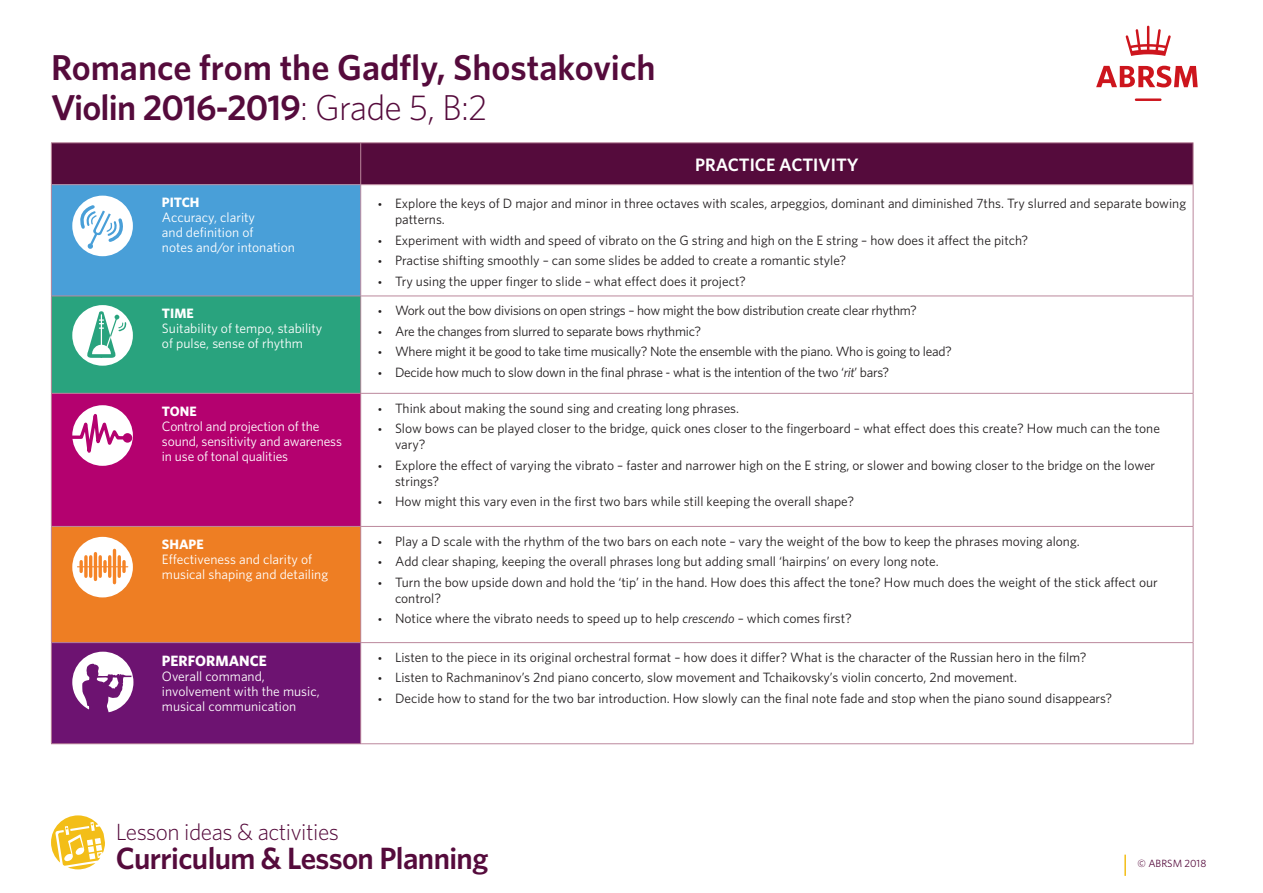
<style>
.page{position:relative;width:1263px;height:893px;background:#fff}
.page>*{position:absolute;margin:0;border:0;box-sizing:border-box;transform-origin:0 0}
.Default{font:600 36px "Whitney";color:#550b3c}
.Default-2{font:600 36px "Whitney";letter-spacing:-.02em;color:#550b3c}
.t1{font:600 30.75px "Whitney";letter-spacing:-.02em;color:#550b3c}
.t2{font:300 23.4px "Whitney";letter-spacing:-.02em;color:#550b3c}
.t3{font:600 18px "Whitney";color:#fff}
.t4{font:700 15px "Whitney";color:#fff}
.t5{font:13.65px/15px "Whitney";color:#fff}
.t6{font:700 13.65px "Whitney";color:#fff}
.t7{font:13.5px/16.2px "Whitney";color:#231f20}
.t8{font:13.5px "Whitney";letter-spacing:-.02em;color:#231f20}
.t9{font:10.5px "Whitney";color:#550b3c}
.s1{font-weight:300}
.s2{font-family:"Myriad Pro"}
.s3{font-style:italic}
</style>
<div class="page">
<div style="left:52px;top:143px;width:1141px;height:41px;background:#550b3c"></div>
<div style="left:51px;top:185px;width:310px;height:111px;background:#499fd8"></div>
<svg style="left:361px;top:185px;width:832px;height:558px"></svg>
<div style="left:51px;top:296px;width:310px;height:97px;background:#29a37e"></div>
<div style="left:51px;top:393px;width:310px;height:133px;background:#b4016f"></div>
<div style="left:51px;top:526px;width:310px;height:117px;background:#ee7e23"></div>
<div style="left:51px;top:643px;width:310px;height:101px;background:#6d1371"></div>
<hr style="left:51px;top:142px;width:310px;height:1px;background:#bb889c">
<hr style="left:51px;top:143px;width:1px;height:41px;background:#bb889c">
<hr style="left:360px;top:143px;width:1px;height:41px;background:#bb889c">
<hr style="left:51px;top:184px;width:310px;height:1px;background:#bb889c">
<hr style="left:51px;top:185px;width:1px;height:111px;background:#bb889c">
<hr style="left:360px;top:185px;width:1px;height:111px;background:#bb889c">
<hr style="left:51px;top:296px;width:310px;height:1px;background:#bb889c">
<hr style="left:51px;top:296px;width:1px;height:97px;background:#bb889c">
<hr style="left:360px;top:296px;width:1px;height:97px;background:#bb889c">
<hr style="left:51px;top:393px;width:310px;height:1px;background:#bb889c">
<hr style="left:51px;top:394px;width:1px;height:132px;background:#bb889c">
<hr style="left:360px;top:394px;width:1px;height:132px;background:#bb889c">
<hr style="left:51px;top:526px;width:310px;height:1px;background:#bb889c">
<hr style="left:51px;top:527px;width:1px;height:115px;background:#bb889c">
<hr style="left:360px;top:527px;width:1px;height:115px;background:#bb889c">
<hr style="left:51px;top:642px;width:310px;height:1px;background:#bb889c">
<hr style="left:51px;top:643px;width:1px;height:100px;background:#bb889c">
<hr style="left:360px;top:643px;width:1px;height:100px;background:#bb889c">
<hr style="left:51px;top:743px;width:310px;height:1px;background:#bb889c">
<hr style="left:361px;top:142px;width:832px;height:1px;background:#bb889c">
<hr style="left:1193px;top:143px;width:1px;height:41px;background:#bb889c">
<hr style="left:361px;top:184px;width:832px;height:1px;background:#bb889c">
<hr style="left:1193px;top:185px;width:1px;height:111px;background:#bb889c">
<hr style="left:361px;top:296px;width:832px;height:1px;background:#bb889c">
<hr style="left:1193px;top:296px;width:1px;height:97px;background:#bb889c">
<hr style="left:361px;top:393px;width:832px;height:1px;background:#bb889c">
<hr style="left:1193px;top:394px;width:1px;height:132px;background:#bb889c">
<hr style="left:361px;top:526px;width:832px;height:1px;background:#bb889c">
<hr style="left:1193px;top:527px;width:1px;height:115px;background:#bb889c">
<hr style="left:361px;top:642px;width:832px;height:1px;background:#bb889c">
<hr style="left:1193px;top:643px;width:1px;height:100px;background:#bb889c">
<hr style="left:361px;top:743px;width:832px;height:1px;background:#bb889c">
<svg style="left:72px;top:537px;width:61px;height:60px;background:#fef5ed"></svg>
<svg style="left:79px;top:562px;width:4px;height:9px"></svg>
<svg style="left:84px;top:557px;width:4px;height:19px"></svg>
<hr style="left:89px;top:557px;width:3px;height:19px;background:#f58427">
<hr style="left:94px;top:554px;width:3px;height:25px;background:#f58427">
<hr style="left:99px;top:557px;width:3px;height:19px;background:#f58427">
<svg style="left:103px;top:562px;width:4px;height:9px"></svg>
<hr style="left:108px;top:557px;width:3px;height:19px;background:#f58427">
<hr style="left:113px;top:550px;width:3px;height:33px;background:#f58427">
<hr style="left:118px;top:557px;width:3px;height:19px;background:#f58427">
<svg style="left:122px;top:562px;width:4px;height:9px"></svg>
<hr style="left:77px;top:566px;width:51px;height:1px;background:#f58427">
<svg style="left:72px;top:652px;width:61px;height:60px"></svg>
<div style="left:72px;top:196px;width:61px;height:60px;background:#fff;border-radius:50%"></div>
<svg style="left:78px;top:203px;width:48px;height:46px"></svg>
<div style="left:72px;top:305px;width:61px;height:61px;background:#fff;border-radius:50%"></div>
<svg style="left:87px;top:311px;width:40px;height:47px"></svg>
<hr style="left:1124px;top:855px;width:2px;height:21px;background:#f3be18">
<svg style="left:51px;top:815px;width:54px;height:54px"></svg>
<svg style="left:1096px;top:26px;width:102px;height:75px"></svg>
<svg style="left:72px;top:405px;width:61px;height:61px"></svg>
<svg style="left:69px;top:392px;width:58px;height:74px"></svg>
<div style="left:123px;top:433px;width:9px;height:10px;background:#b4016f;border-radius:50%"></div>
<p class="Default" style="left:51px;top:43px;width:606px">Romance from the Gadfly, Shostakovich</p>
<p class="Default-2" style="left:51px;top:84px;width:438px">Violin 2016-2019<span class="s1">: Grade 5, B:2</span></p>
<p class="t3" style="left:695px;top:153px;width:165px">PRACTICE ACTIVITY</p>
<p class="t6" style="left:162px;top:193px;width:39px">PITCH</p>
<p class="t5" style="left:162px;top:209px;width:135px">Accuracy, clarity<br>and definition of<br>notes and/or intonation</p>
<p class="t6" style="left:162px;top:304px;width:33px">TIME</p>
<p class="t5" style="left:162px;top:321px;width:162px">Suitability of tempo, stability of pulse, sense of rhythm</p>
<p class="t6" style="left:162px;top:402px;width:36px">TONE</p>
<p class="t5" style="left:162px;top:418px;width:182px">Control and projection of the sound, sensitivity and awareness in use of tonal qualities</p>
<p class="t6" style="left:162px;top:535px;width:43px">SHAPE</p>
<p class="t5" style="left:162px;top:551px;width:152px">Effectiveness and clarity of</p>
<p class="t5" style="left:162px;top:566px;width:168px">musical shaping and detailing</p>
<p class="t4" style="left:162px;top:651px;width:106px">PERFORMANCE</p>
<p class="t5" style="left:162px;top:668px;width:159px">Overall command, involvement with the music, musical communication</p>
<p class="t7" style="left:395px;top:195px;width:792px;text-indent:-17px"><span class="s2">•</span> Explore the keys of D major and minor in three octaves with scales, arpeggios, dominant and diminished 7ths. Try slurred and separate bowing patterns.</p>
<p class="t7" style="left:378px;top:232px;width:652px"><span class="s2">•</span> Experiment with width and speed of vibrato on the G string and high on the E string – how does it affect the pitch?</p>
<p class="t7" style="left:378px;top:252px;width:470px"><span class="s2">•</span> Practise shifting smoothly – can some slides be added to create a romantic style?</p>
<p class="t7" style="left:378px;top:273px;width:369px"><span class="s2">•</span> Try using the upper finger to slide – what effect does it project?</p>
<p class="t8" style="left:378px;top:302px;width:540px"><span class="s2">•</span> Work out the bow divisions on open strings – how might the bow distribution create clear rhythm?</p>
<p class="t8" style="left:378px;top:322px;width:325px"><span class="s2">•</span> Are the changes from slurred to separate bows rhythmic?</p>
<p class="t8" style="left:378px;top:342px;width:575px"><span class="s2">•</span> Where might it be good to take time musically? Note the ensemble with the piano. Who is going to lead?</p>
<p class="t8" style="left:378px;top:363px;width:513px"><span class="s2">•</span> Decide how much to slow down in the final phrase - what is the intention of the two ‘<span class="s3">rit</span>’ bars?</p>
<p class="t7" style="left:378px;top:399px;width:363px"><span class="s2">•</span> Think about making the sound sing and creating long phrases.</p>
<p class="t7" style="left:395px;top:420px;width:766px;text-indent:-17px"><span class="s2">•</span> Slow bows can be played closer to the bridge, quick ones closer to the fingerboard – what effect does this create? How much can the tone vary?</p>
<p class="t7" style="left:395px;top:457px;width:762px;text-indent:-17px"><span class="s2">•</span> Explore the effect of varying the vibrato – faster and narrower high on the E string, or slower and bowing closer to the bridge on the lower strings?</p>
<p class="t7" style="left:378px;top:493px;width:477px"><span class="s2">•</span> How might this vary even in the first two bars while still keeping the overall shape?</p>
<p class="t7" style="left:378px;top:533px;width:703px"><span class="s2">•</span> Play a D scale with the rhythm of the two bars on each note – vary the weight of the bow to keep the phrases moving along.</p>
<p class="t7" style="left:378px;top:553px;width:562px"><span class="s2">•</span> Add clear shaping, keeping the overall phrases long but adding small ‘hairpins’ on every long note.</p>
<p class="t7" style="left:395px;top:573px;width:764px;text-indent:-17px"><span class="s2">•</span> Turn the bow upside down and hold the ‘tip’ in the hand. How does this affect the tone? How much does the weight of the stick affect our control?</p>
<p class="t7" style="left:378px;top:610px;width:475px"><span class="s2">•</span> Notice where the vibrato needs to speed up to help <span class="s3">crescendo</span> – which comes first?</p>
<p class="t7" style="left:378px;top:649px;width:710px"><span class="s2">•</span> Listen to the piece in its original orchestral format – how does it differ? What is the character of the Russian hero in the film?</p>
<p class="t7" style="left:378px;top:669px;width:640px"><span class="s2">•</span> Listen to Rachmaninov’s 2nd piano concerto, slow movement and Tchaikovsky’s violin concerto, 2nd movement.</p>
<p class="t7" style="left:378px;top:690px;width:736px"><span class="s2">•</span> Decide how to stand for the two bar introduction. How slowly can the final note fade and stop when the piano sound disappears?</p>
<p class="t2" style="left:116px;top:816px;width:225px">Lesson ideas &amp; activities</p>
<p class="t1" style="left:116px;top:838px;width:374px">Curriculum &amp; Lesson Planning</p>
<p class="t9" style="left:1137px;top:856px;width:70px">© ABRSM 2018</p>
</div>
